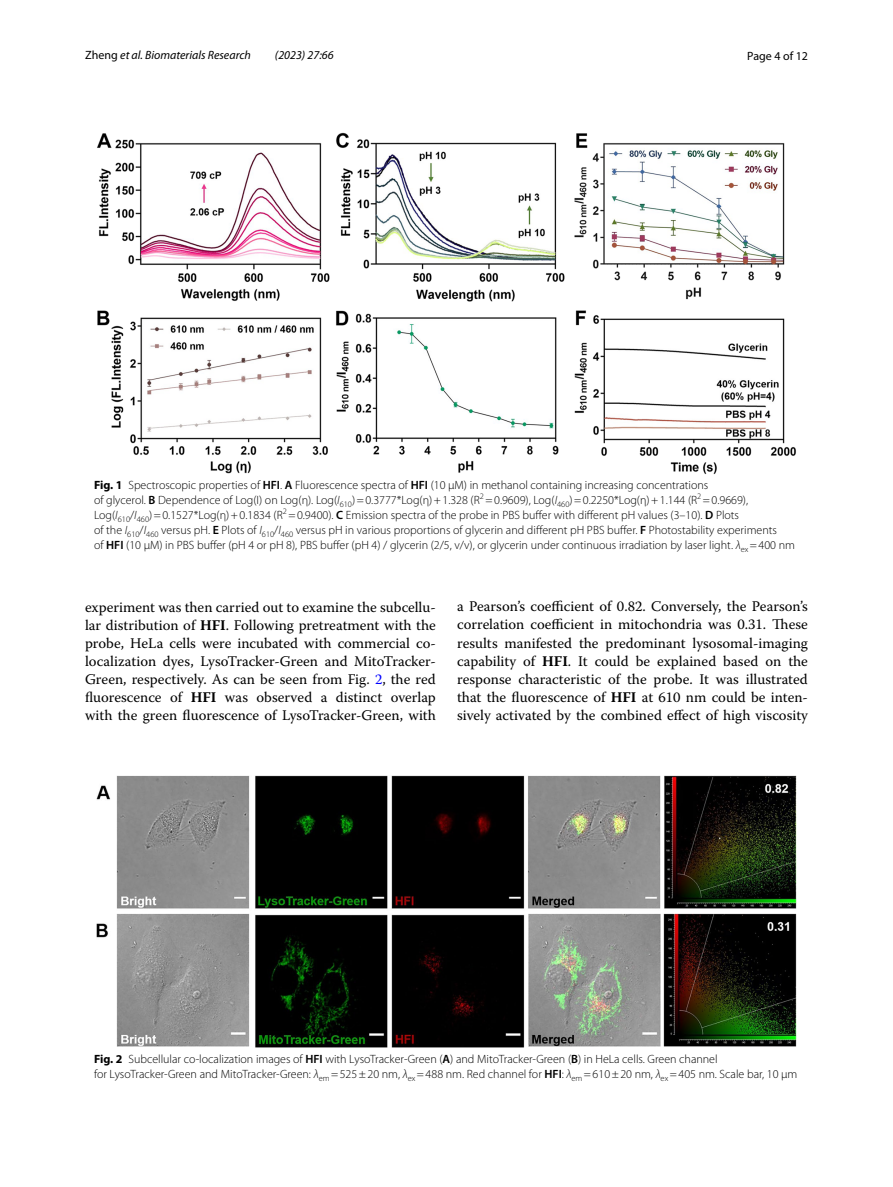
<style>
.page{position:relative;width:893px;height:1187px;background:#fff}
.page>*{position:absolute;margin:0;border:0;box-sizing:border-box;transform-origin:0 0}
.t1{font:14.7px/18px "Warnock Pro";color:#000;text-align:justify}
.t2{font:300 12px/15px "Myriad Pro";color:#000}
.t3{font:italic 12px "Myriad Pro";color:#000}
.t4{font:12px "Myriad Pro";color:#000}
.s1{font-style:normal}
.s2{font-weight:700}
.s3{font-weight:600}
.s4{font-style:italic}
.s5{color:#00f}
</style>
<div class="page">
<img style="left:97px;top:133px;width:699px;height:341px">
<img style="left:96px;top:775px;width:701px;height:272px">
<p class="t3" style="left:85px;top:48px;width:167px"><span class="s1">Zheng</span> et al. Biomaterials Research</p>
<p class="t3" style="left:275px;top:48px;width:60px">(2023) 27:66</p>
<p class="t4" style="left:747px;top:48px;width:62px">Page 4 of 12</p>
<p class="t2" style="left:94px;top:478px;width:702px"><span class="s2">Fig. 1</span> Spectroscopic properties of <span class="s3">HFI</span>. <span class="s3">A</span> Fluorescence spectra of <span class="s3">HFI</span> (10 μM) in methanol containing increasing concentrations<br>of glycerol. <span class="s3">B</span> Dependence of Log(I) on Log(η). Log(<span class="s4">I</span><sub>610</sub>)=0.3777*Log(η)+1.328 (R<sup>2</sup> =0.9609), Log(<span class="s4">I</span><sub>460</sub>)=0.2250*Log(η)+1.144 (R<sup>2</sup> =0.9669), Log(<span class="s4">I</span><sub>610</sub>/<span class="s4">I</span><sub>460</sub>)=0.1527*Log(η)+0.1834 (R<sup>2</sup> =0.9400). <span class="s3">C</span> Emission spectra of the probe in PBS buffer with different pH values (3–10). <span class="s3">D</span> Plots<br>of the <span class="s4">I</span><sub>610</sub>/<span class="s4">I</span><sub>460</sub> versus pH. <span class="s3">E</span> Plots of <span class="s4">I</span><sub>610</sub>/<span class="s4">I</span><sub>460</sub> versus pH in various proportions of glycerin and different pH PBS buffer. <span class="s3">F</span> Photostability experiments<br>of <span class="s3">HFI</span> (10 μM) in PBS buffer (pH 4 or pH 8), PBS buffer (pH 4) / glycerin (2/5, v/v), or glycerin under continuous irradiation by laser light. <span class="s4">λ</span><sub>ex</sub> =400 nm</p>
<p class="t1" style="left:85px;top:597px;width:352px">experiment was then carried out to examine the subcellu&shy;lar distribution of <span class="s2">HFI</span>. Following pretreatment with the probe, HeLa cells were incubated with commercial co&shy;localization dyes, LysoTracker-Green and MitoTracker-Green, respectively. As can be seen from Fig. <span class="s5">2</span>, the red fluorescence of <span class="s2">HFI</span> was observed a distinct overlap with the green fluorescence of LysoTracker-Green, with</p>
<p class="t1" style="left:457px;top:597px;width:352px">a Pearson’s coefficient of 0.82. Conversely, the Pearson’s correlation coefficient in mitochondria was 0.31. These results manifested the predominant lysosomal-imaging capability of <span class="s2">HFI</span>. It could be explained based on the response characteristic of the probe. It was illustrated that the fluorescence of <span class="s2">HFI</span> at 610 nm could be inten&shy;sively activated by the combined effect of high viscosity</p>
<p class="t2" style="left:94px;top:1051px;width:705px"><span class="s2">Fig. 2</span> Subcellular co-localization images of <span class="s3">HFI</span> with LysoTracker-Green (<span class="s3">A</span>) and MitoTracker-Green (<span class="s3">B</span>) in HeLa cells. Green channel<br>for LysoTracker-Green and MitoTracker-Green: <span class="s4">λ</span><sub>em</sub> =525±20 nm, <span class="s4">λ</span><sub>ex</sub> =488 nm. Red channel for <span class="s3">HFI</span>: <span class="s4">λ</span><sub>em</sub> =610±20 nm, <span class="s4">λ</span><sub>ex</sub> =405 nm. Scale bar, 10 μm</p>
</div>
